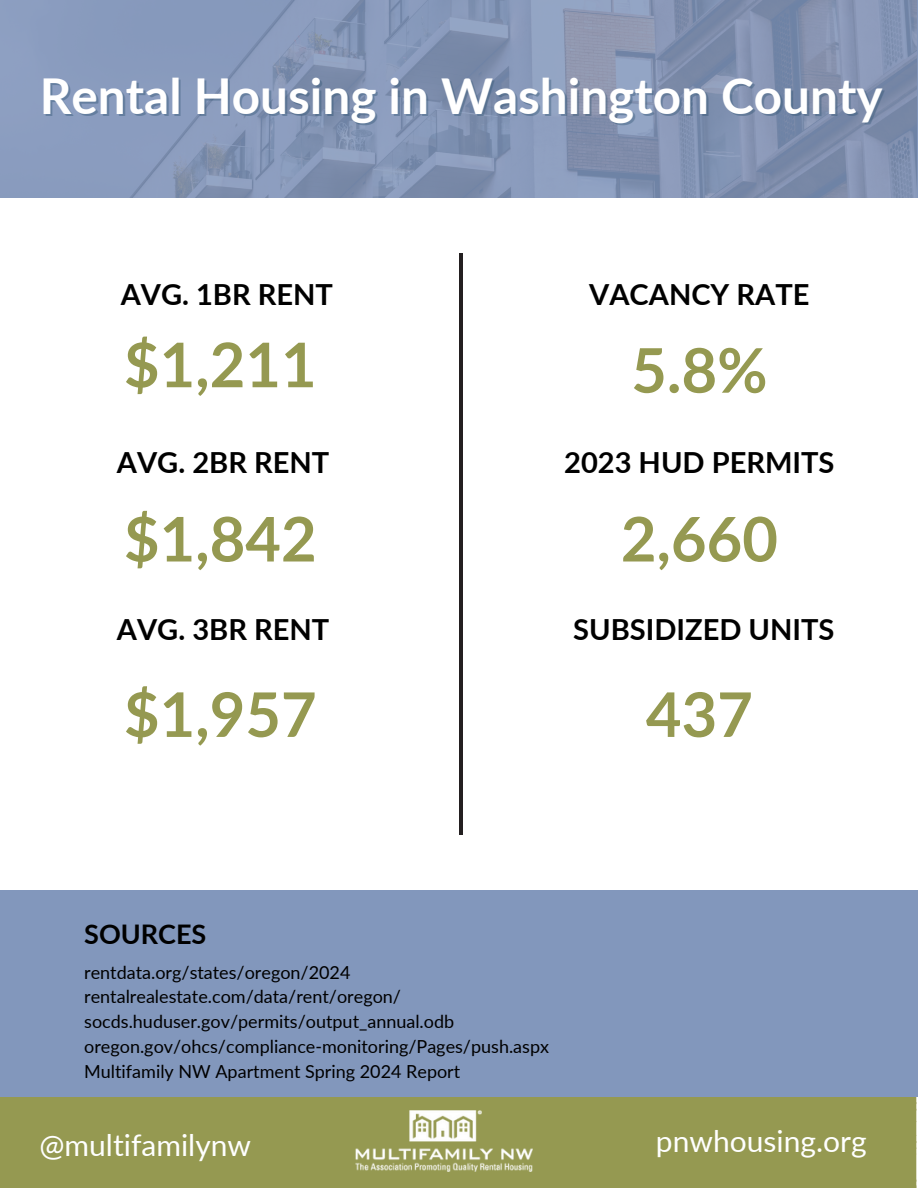
<style>
.page{position:relative;width:918px;height:1188px;background:#fff}
.page>*{position:absolute;margin:0;border:0;box-sizing:border-box;transform-origin:0 0}
.t1{font:700 61.5px "Lato";color:#959951}
.t2{font:700 49.5px "Lato";color:#fff}
.t3{font:30px "Lato";color:#fff}
.t4{font:700 29.1px "Lato";color:#000}
.t5{font:700 27px "Lato";color:#000}
.t6{font:18px "Lato";color:#000}
</style>
<div class="page">
<img style="left:0;top:0;width:916px;height:198px">
<div style="left:0;top:1096px;width:916px;height:92px;background:#959951"></div>
<img style="left:355px;top:1111px;width:177px;height:60px">
<hr style="left:459px;top:253px;width:3px;height:582px;background:#231f20">
<div style="left:0;top:890px;width:918px;height:206px;background:#8297bc"></div>
<h2 class="t2" style="left:40px;top:65px;width:844px">Rental Housing in Washington County</h2>
<h3 class="t4" style="left:121px;top:276px;width:214px">AVG. 1BR RENT</h3>
<h1 class="t1" style="left:124px;top:327px;width:194px">$1,211</h1>
<h1 class="t4" style="left:117px;top:444px;width:214px">AVG. 2BR RENT</h1>
<h3 class="t1" style="left:124px;top:501px;width:194px">$1,842</h3>
<h3 class="t4" style="left:117px;top:611px;width:214px">AVG. 3BR RENT</h3>
<h1 class="t1" style="left:124px;top:676px;width:194px">$1,957</h1>
<h1 class="t4" style="left:589px;top:276px;width:222px">VACANCY RATE</h1>
<h3 class="t1" style="left:631px;top:332px;width:138px">5.8%</h3>
<p class="t4" style="left:564px;top:444px;width:272px">2023 HUD PERMITS</p>
<h1 class="t1" style="left:621px;top:501px;width:159px">2,660</h1>
<h3 class="t4" style="left:573px;top:611px;width:263px">SUBSIDIZED UNITS</h3>
<h3 class="t1" style="left:646px;top:676px;width:109px">437</h3>
<p class="t5" style="left:84px;top:918px;width:124px">SOURCES</p>
<p class="t6" style="left:84px;top:961px;width:268px">rentdata.org/states/oregon/2024</p>
<p class="t6" style="left:84px;top:986px;width:318px">rentalrealestate.com/data/rent/oregon/</p>
<p class="t6" style="left:84px;top:1010px;width:372px">socds.huduser.gov/permits/output_annual.odb</p>
<p class="t6" style="left:84px;top:1035px;width:466px">oregon.gov/ohcs/compliance-monitoring/Pages/push.aspx</p>
<p class="t6" style="left:84px;top:1060px;width:378px">Multifamily NW Apartment Spring 2024 Report</p>
<h1 class="t3" style="left:40px;top:1127px;width:213px">@multifamilynw</h1>
<h3 class="t3" style="left:656px;top:1122px;width:212px">pnwhousing.org</h3>
</div>
